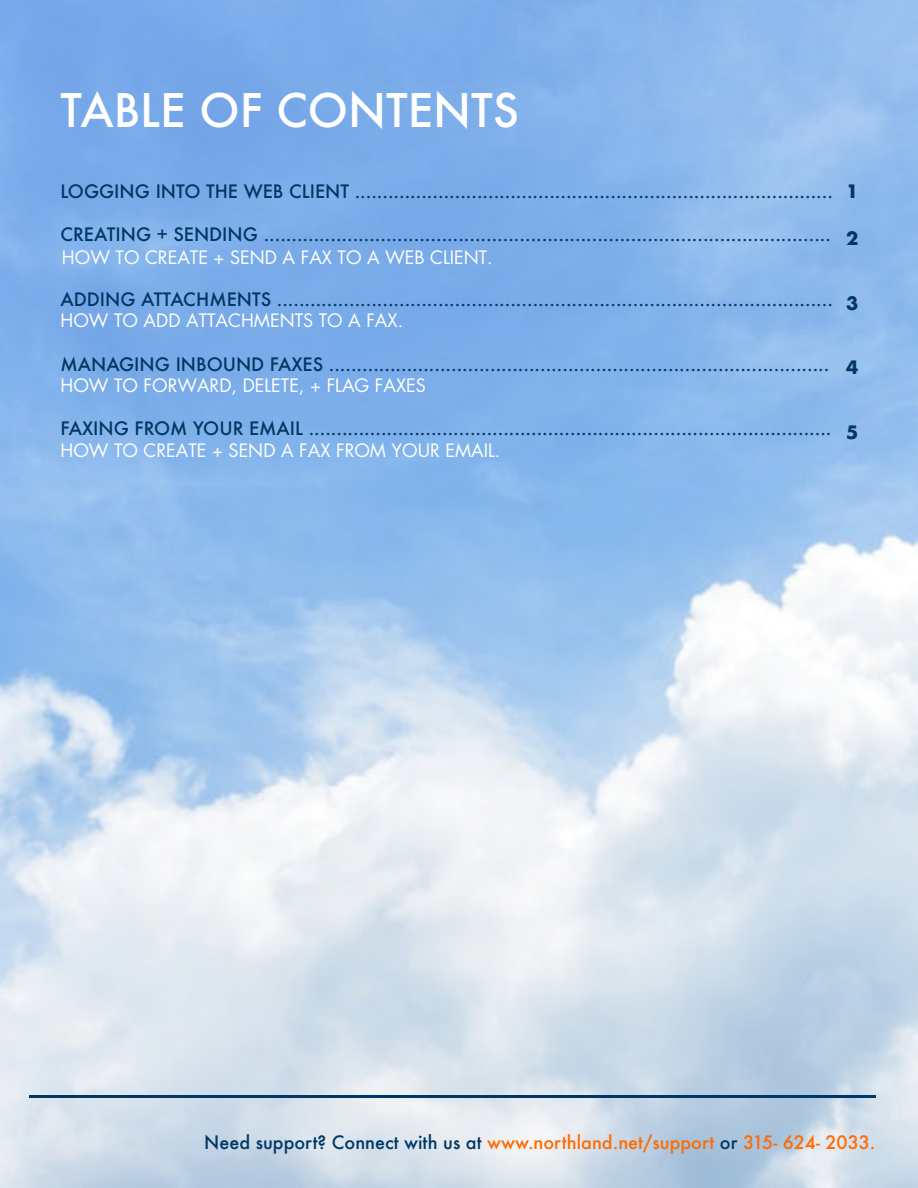
<style>
.page{position:relative;width:918px;height:1188px;background:#fff}
.page>*{position:absolute;margin:0;border:0;box-sizing:border-box;transform-origin:0 0}
.t1{font:500 45px "Futura";color:#fff}
.t2{font:500 18px "Futura";color:#003764}
.t3{font:18px "Futura";color:#fff}
.t4{font:500 18px "Futura";color:#ff6b00}
.t5{font:700 18px "Futura";color:#003764}
.s1{color:#003764}
</style>
<div class="page">
<img style="left:0;top:0;width:918px;height:1188px">
<hr style="left:29px;top:1096px;width:847px;height:2px;background:#003764">
<p class="t1" style="left:60px;top:80px;width:460px">TABLE OF CONTENTS</p>
<p class="t2" style="left:60px;top:179px;width:774px">LOGGING INTO THE WEB CLIENT ......................................................................................</p>
<p class="t2" style="left:60px;top:222px;width:772px">CREATING + SENDING ......................................................................................................</p>
<p class="t3" style="left:62px;top:245px;width:432px">HOW TO CREATE + SEND A FAX TO A WEB CLIENT.</p>
<p class="t2" style="left:60px;top:287px;width:774px">ADDING ATTACHMENTS ....................................................................................................</p>
<p class="t3" style="left:60px;top:308px;width:344px">HOW TO ADD ATTACHMENTS TO A FAX.</p>
<p class="t2" style="left:60px;top:352px;width:770px">MANAGING INBOUND FAXES ..........................................................................................</p>
<p class="t3" style="left:60px;top:373px;width:367px">HOW TO FORWARD, DELETE, + FLAG FAXES</p>
<p class="t2" style="left:60px;top:416px;width:773px">FAXING FROM YOUR EMAIL ..............................................................................................</p>
<p class="t3" style="left:60px;top:438px;width:441px">HOW TO CREATE + SEND A FAX FROM YOUR EMAIL.</p>
<p class="t5" style="left:846px;top:178px;width:14px">1</p>
<p class="t5" style="left:846px;top:225px;width:14px">2</p>
<p class="t5" style="left:846px;top:290px;width:14px">3</p>
<p class="t5" style="left:846px;top:355px;width:14px">4</p>
<p class="t5" style="left:846px;top:419px;width:14px">5</p>
<p class="t4" style="left:204px;top:1130px;width:673px"><span class="s1">Need support? Connect with us at</span> www.northland.net/support <span class="s1">or</span> 315- 624- 2033.</p>
</div>
